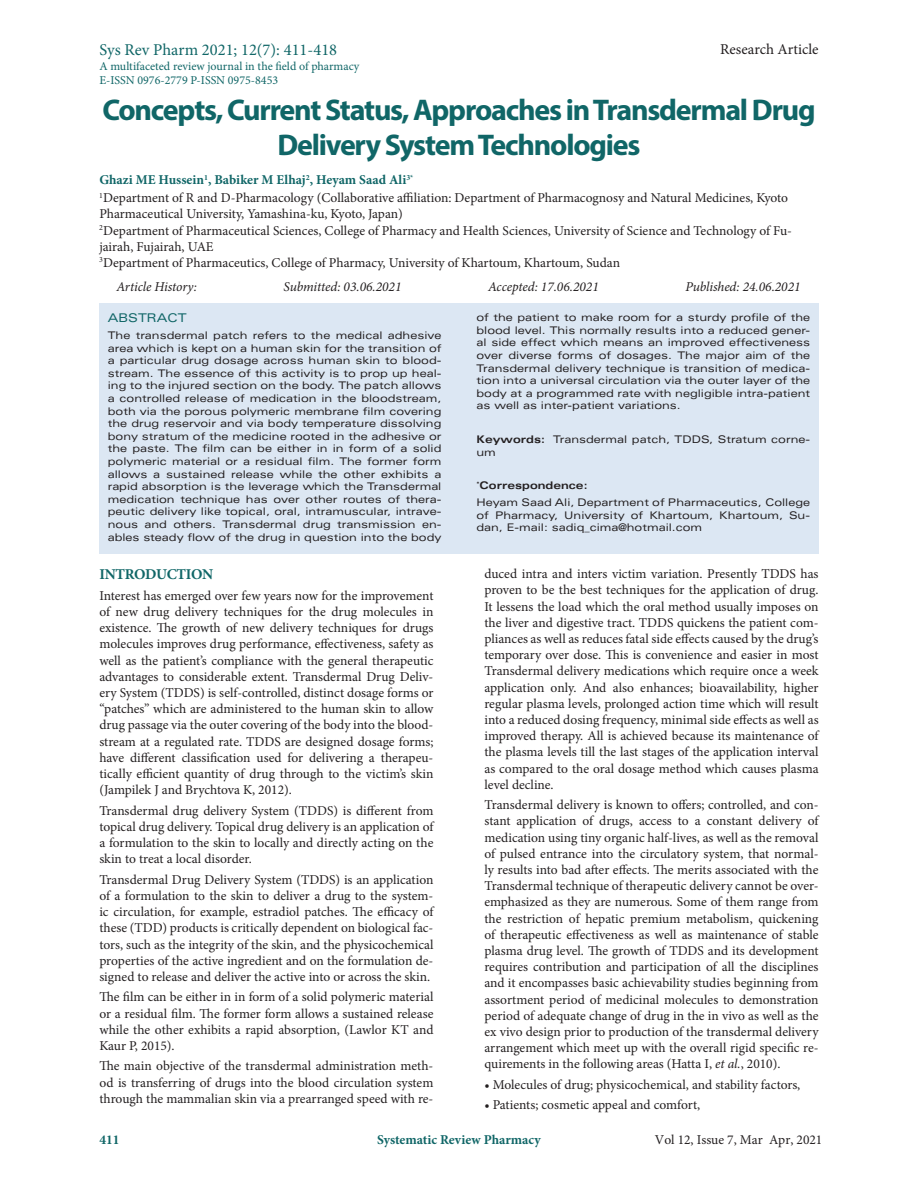
<style>
.page{position:relative;width:918px;height:1188px;background:#fff}
.page>*{position:absolute;margin:0;border:0;box-sizing:border-box;transform-origin:0 0}
.t1{font:700 30px/35.4px "Myriad Pro";letter-spacing:-.04em;color:#106667;text-align:center}
.t2{font:16.5px "Minion Pro";color:#106667}
.t3{font:15px "Minion Pro";color:#231f20}
.t4{font:700 15px "Minion Pro";letter-spacing:-.02em;color:#106667}
.t5{font:13.5px/16.2px "Minion Pro";color:#231f20;text-align:justify}
.t6{font:italic 13.5px "Minion Pro";letter-spacing:-.005em;color:#231f20}
.t7{font:700 13.5px "Minion Pro";color:#106667}
.t8{font:12px/14.4px "Minion Pro";color:#106667}
.t9{font:expanded 12px "Univers LT Std";color:#106667}
.t10{font:expanded 10.5px/12.6px "Univers LT Std";color:#231f20}
.s1{font-weight:700;color:#106667}
.s2{font-weight:700}
.s3{font-style:italic}
</style>
<div class="page">
<div style="left:99px;top:303px;width:720px;height:251px;background:#dce7f3"></div>
<p class="t2" style="left:99px;top:39px;width:239px">Sys Rev Pharm 2021; 12(7): 411-418</p>
<p class="t8" style="left:99px;top:59px;width:262px">A multifaceted review journal in the field of pharmacy<br>E-ISSN 0976-2779 P-ISSN 0975-8453</p>
<p class="t3" style="left:720px;top:39px;width:100px">Research Article</p>
<h1 class="t1" style="left:102px;top:91px;width:715px">Concepts, Current Status, Approaches in Transdermal Drug<br>Delivery System Technologies</h1>
<p class="t5" style="left:99px;top:170px;width:690px;line-height:18.3px"><span class="s1">Ghazi ME Hussein</span><sup>1</sup><span class="s1">, Babiker M Elhaj</span><sup>2</sup><span class="s1">, Heyam Saad Ali</span><sup>3*<br></sup><sup>1</sup>Department of R and D-Pharmacology (Collaborative affiliation: Department of Pharmacognosy and Natural Medicines, Kyoto</p>
<p class="t5" style="left:99px;top:206px;width:694px;text-align:left">Pharmaceutical University, Yamashina-ku, Kyoto, Japan)<br><sup>2</sup>Department of Pharmaceutical Sciences, College of Pharmacy and Health Sciences, University of Science and Technology of Fu&shy;jairah, Fujairah, UAE<br><sup>3</sup>Department of Pharmaceutics, College of Pharmacy, University of Khartoum, Khartoum, Sudan</p>
<p class="t6" style="left:116px;top:277px;width:82px">Article History:</p>
<p class="t6" style="left:284px;top:277px;width:119px">Submitted: 03.06.2021</p>
<p class="t6" style="left:488px;top:277px;width:112px">Accepted: 17.06.2021</p>
<p class="t6" style="left:685px;top:277px;width:117px">Published: 24.06.2021</p>
<p class="t9" style="left:108px;top:311px;width:80px">ABSTRACT</p>
<p class="t10" style="left:108px;top:329px;width:335px;text-align:justify">The transdermal patch refers to the medical adhesive area which is kept on a human skin for the transition of a particular drug dosage across human skin to blood&shy;stream. The essence of this activity is to prop up heal&shy;ing to the injured section on the body. The patch allows a controlled release of medication in the bloodstream, both via the porous polymeric membrane film covering the drug reservoir and via body temperature dissolving bony stratum of the medicine rooted in the adhesive or the paste. The film can be either in in form of a solid polymeric material or a residual film. The former form allows a sustained release while the other exhibits a rapid absorption is the leverage which the Transdermal medication technique has over other routes of thera&shy;peutic delivery like topical, oral, intramuscular, intrave&shy;nous and others. Transdermal drug transmission en&shy;ables steady flow of the drug in question into the body</p>
<p class="t4" style="left:99px;top:564px;width:115px">INTRODUCTION</p>
<p class="t5" style="left:99px;top:587px;width:336px">Interest has emerged over few years now for the improvement of new drug delivery techniques for the drug molecules in existence. The growth of new delivery techniques for drugs molecules improves drug performance, effectiveness, safety as well as the patient’s compliance with the general therapeutic advantages to considerable extent. Transdermal Drug Deliv&shy;ery System (TDDS) is self-controlled, distinct dosage forms or “patches” which are administered to the human skin to allow drug passage via the outer covering of the body into the blood&shy;stream at a regulated rate. TDDS are designed dosage forms; have different classification used for delivering a therapeu&shy;tically efficient quantity of drug through to the victim’s skin (Jampilek J and Brychtova K, 2012).</p>
<p class="t5" style="left:99px;top:802px;width:336px">Transdermal drug delivery System (TDDS) is different from topical drug delivery. Topical drug delivery is an application of a formulation to the skin to locally and directly acting on the skin to treat a local disorder.</p>
<p class="t5" style="left:99px;top:871px;width:336px">Transdermal Drug Delivery System (TDDS) is an application of a formulation to the skin to deliver a drug to the system&shy;ic circulation, for example, estradiol patches. The efficacy of these (TDD) products is critically dependent on biological fac&shy;tors, such as the integrity of the skin, and the physicochemical properties of the active ingredient and on the formulation de&shy;signed to release and deliver the active into or across the skin.</p>
<p class="t5" style="left:99px;top:989px;width:336px">The film can be either in in form of a solid polymeric material or a residual film. The former form allows a sustained release while the other exhibits a rapid absorption, (Lawlor KT and Kaur P, 2015).</p>
<p class="t5" style="left:99px;top:1058px;width:336px">The main objective of the transdermal administration meth&shy;od is transferring of drugs into the blood circulation system through the mammalian skin via a prearranged speed with re-</p>
<p class="t10" style="left:476px;top:311px;width:335px;text-align:justify">of the patient to make room for a sturdy profile of the blood level. This normally results into a reduced gener&shy;al side effect which means an improved effectiveness over diverse forms of dosages. The major aim of the Transdermal delivery technique is transition of medica&shy;tion into a universal circulation via the outer layer of the body at a programmed rate with negligible intra-patient as well as inter-patient variations.</p>
<p class="t10" style="left:476px;top:433px;width:335px"><span class="s2">Keywords:</span> Transdermal patch, TDDS, Stratum corne&shy;um</p>
<p class="t10" style="left:476px;top:477px;width:335px;line-height:16.8px"><sup>*</sup><span class="s2">Correspondence:<br></span>Heyam Saad Ali, Department of Pharmaceutics, College</p>
<p class="t10" style="left:476px;top:509px;width:335px">of Pharmacy, University of Khartoum, Khartoum, Su&shy;dan, E-mail: sadiq_cima@hotmail.com</p>
<p class="t5" style="left:484px;top:566px;width:336px">duced intra and inters victim variation. Presently TDDS has proven to be the best techniques for the application of drug.<br>It lessens the load which the oral method usually imposes on the liver and digestive tract. TDDS quickens the patient com&shy;pliances as well as reduces fatal side effects caused by the drug’s temporary over dose. This is convenience and easier in most Transdermal delivery medications which require once a week application only. And also enhances; bioavailability, higher regular plasma levels, prolonged action time which will result into a reduced dosing frequency, minimal side effects as well as improved therapy. All is achieved because its maintenance of the plasma levels till the last stages of the application interval as compared to the oral dosage method which causes plasma level decline.</p>
<p class="t5" style="left:484px;top:797px;width:336px">Transdermal delivery is known to offers; controlled, and con&shy;stant application of drugs, access to a constant delivery of medication using tiny organic half-lives, as well as the removal of pulsed entrance into the circulatory system, that normal&shy;ly results into bad after effects. The merits associated with the Transdermal technique of therapeutic delivery cannot be over&shy;emphasized as they are numerous. Some of them range from the restriction of hepatic premium metabolism, quickening of therapeutic effectiveness as well as maintenance of stable plasma drug level. The growth of TDDS and its development requires contribution and participation of all the disciplines and it encompasses basic achievability studies beginning from assortment period of medicinal molecules to demonstration period of adequate change of drug in the in vivo as well as the ex vivo design prior to production of the transdermal delivery arrangement which meet up with the overall rigid specific re&shy;quirements in the following areas (Hatta I, <span class="s3">et al.</span>, 2010).</p>
<p class="t5" style="left:484px;top:1077px;width:318px">• Molecules of drug; physicochemical, and stability factors,</p>
<p class="t5" style="left:484px;top:1097px;width:217px">• Patients; cosmetic appeal and comfort,</p>
<p class="t7" style="left:99px;top:1130px;width:22px">411</p>
<p class="t7" style="left:377px;top:1130px;width:165px">Systematic Review Pharmacy</p>
<p class="t5" style="left:655px;top:1131px;width:169px">Vol 12, Issue 7, Mar Apr, 2021</p>
</div>
